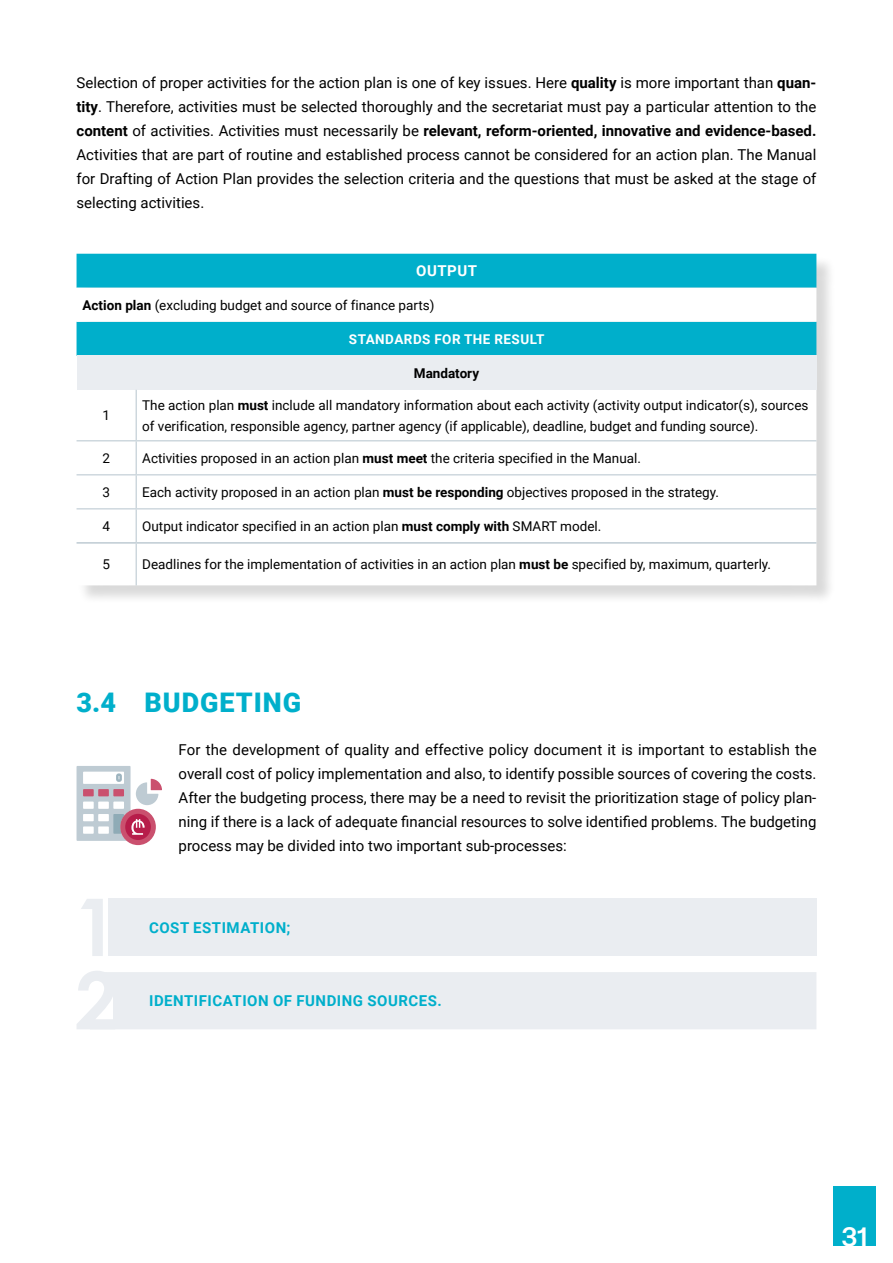
<style>
.page{position:relative;width:893px;height:1263px;background:#fff}
.page>*{position:absolute;margin:0;border:0;box-sizing:border-box;transform-origin:0 0}
.t1{font:900 27px "Roboto";letter-spacing:.035em;color:#00afcb}
.t2{font:27px "ABC Normal Neutral";color:#fff}
.t3{font:15px/24px "Roboto";color:#000;text-align:justify}
.t4{font:700 15px "Roboto";letter-spacing:.035em;color:#00afcb}
.Body{font:700 15px "Roboto";letter-spacing:.035em;color:#fff}
.Body-2{font:13.5px/21px "Roboto";color:#000}
.Body-3{font:700 13.5px "Roboto";letter-spacing:.035em;color:#fff}
.Body-4{font:700 13.5px "Roboto";color:#000}
.s1{font-weight:700}
</style>
<div class="page">
<div style="left:833px;top:1186px;width:43px;height:60px;background:#00afcb"></div>
<div style="left:78px;top:255px;width:758px;height:350px;background:#000;opacity:.15"></div>
<div style="left:77px;top:254px;width:739px;height:34px;background:#00afcb"></div>
<svg style="left:77px;top:288px;width:739px;height:297px"></svg>
<div style="left:77px;top:356px;width:739px;height:34px;background:#eaedf1"></div>
<hr style="left:136px;top:390px;width:1px;height:50px;background:#becbd3">
<hr style="left:77px;top:440px;width:59px;height:1px;background:#becbd3">
<hr style="left:136px;top:440px;width:680px;height:1px;background:#becbd3">
<hr style="left:136px;top:441px;width:1px;height:33px;background:#becbd3">
<hr style="left:77px;top:474px;width:59px;height:1px;background:#becbd3">
<hr style="left:136px;top:474px;width:680px;height:1px;background:#becbd3">
<hr style="left:136px;top:475px;width:1px;height:33px;background:#becbd3">
<hr style="left:77px;top:508px;width:59px;height:1px;background:#becbd3">
<hr style="left:136px;top:508px;width:680px;height:1px;background:#becbd3">
<hr style="left:136px;top:509px;width:1px;height:33px;background:#becbd3">
<hr style="left:136px;top:544px;width:1px;height:41px;background:#becbd3">
<hr style="left:77px;top:542px;width:59px;height:2px;background:#becbd3">
<hr style="left:136px;top:542px;width:680px;height:2px;background:#becbd3">
<div style="left:120px;top:809px;width:36px;height:36px;background:#ca506e;border-radius:50%"></div>
<svg style="left:77px;top:766px;width:85px;height:75px"></svg>
<svg style="left:81px;top:899px;width:22px;height:57px"></svg>
<div style="left:108px;top:899px;width:708px;height:57px;background:#eaedf1"></div>
<div style="left:77px;top:971px;width:739px;height:58px;background:#eaedf1"></div>
<p class="t3" style="left:77px;top:70px;width:741px">Selection of proper activities for the action plan is one of key issues. Here <span class="s1">quality</span> is more important than <span class="s1">quan&shy;tity</span>. Therefore, activities must be selected thoroughly and the secretariat must pay a particular attention to the <span class="s1">content</span> of activities. Activities must necessarily be <span class="s1">relevant, reform-oriented, innovative and evidence-based.<br></span>Activities that are part of routine and established process cannot be considered for an action plan. The Manual for Drafting of Action Plan provides the selection criteria and the questions that must be asked at the stage of selecting activities.</p>
<p class="Body" style="left:416px;top:260px;width:62px">OUTPUT</p>
<p class="Body-2" style="left:83px;top:294px;width:353px"><span class="s1">Action plan</span> (excluding budget and source of finance parts)</p>
<p class="Body-3" style="left:349px;top:330px;width:197px">STANDARDS FOR THE RESULT</p>
<p class="Body-4" style="left:414px;top:364px;width:67px">Mandatory</p>
<p class="Body-2" style="left:103px;top:405px;width:9px">1</p>
<p class="Body-2" style="left:142px;top:394px;width:668px">The action plan <span class="s1">must</span> include all mandatory information about each activity (activity output indicator(s), sources of verification, responsible agency, partner agency (if applicable), deadline, budget and funding source).</p>
<p class="Body-2" style="left:103px;top:447px;width:9px">2</p>
<p class="Body-2" style="left:142px;top:447px;width:500px">Activities proposed in an action plan <span class="s1">must meet</span> the criteria specified in the Manual.</p>
<p class="Body-2" style="left:103px;top:481px;width:9px">3</p>
<p class="Body-2" style="left:142px;top:481px;width:578px">Each activity proposed in an action plan <span class="s1">must be responding</span> objectives proposed in the strategy.</p>
<p class="Body-2" style="left:103px;top:515px;width:9px">4</p>
<p class="Body-2" style="left:142px;top:515px;width:461px">Output indicator specified in an action plan <span class="s1">must comply with</span> SMART model.</p>
<p class="Body-2" style="left:103px;top:553px;width:9px">5</p>
<p class="Body-2" style="left:142px;top:553px;width:630px">Deadlines for the implementation of activities in an action plan <span class="s1">must be</span> specified by, maximum, quarterly.</p>
<p class="t1" style="left:77px;top:683px;width:226px">3.4 BUDGETING</p>
<p class="t3" style="left:179px;top:737px;width:639px">For the development of quality and effective policy document it is important to establish the overall cost of policy implementation and also, to identify possible sources of covering the costs.<br>After the budgeting process, there may be a need to revisit the prioritization stage of policy plan&shy;ning if there is a lack of adequate financial resources to solve identified problems. The budgeting process may be divided into two important sub-processes:</p>
<p class="t4" style="left:149px;top:917px;width:143px">COST ESTIMATION;</p>
<p class="t4" style="left:149px;top:990px;width:294px">IDENTIFICATION OF FUNDING SOURCES.</p>
<h1 class="t2" style="left:842px;top:1219px;width:27px">31</h1>
</div>
